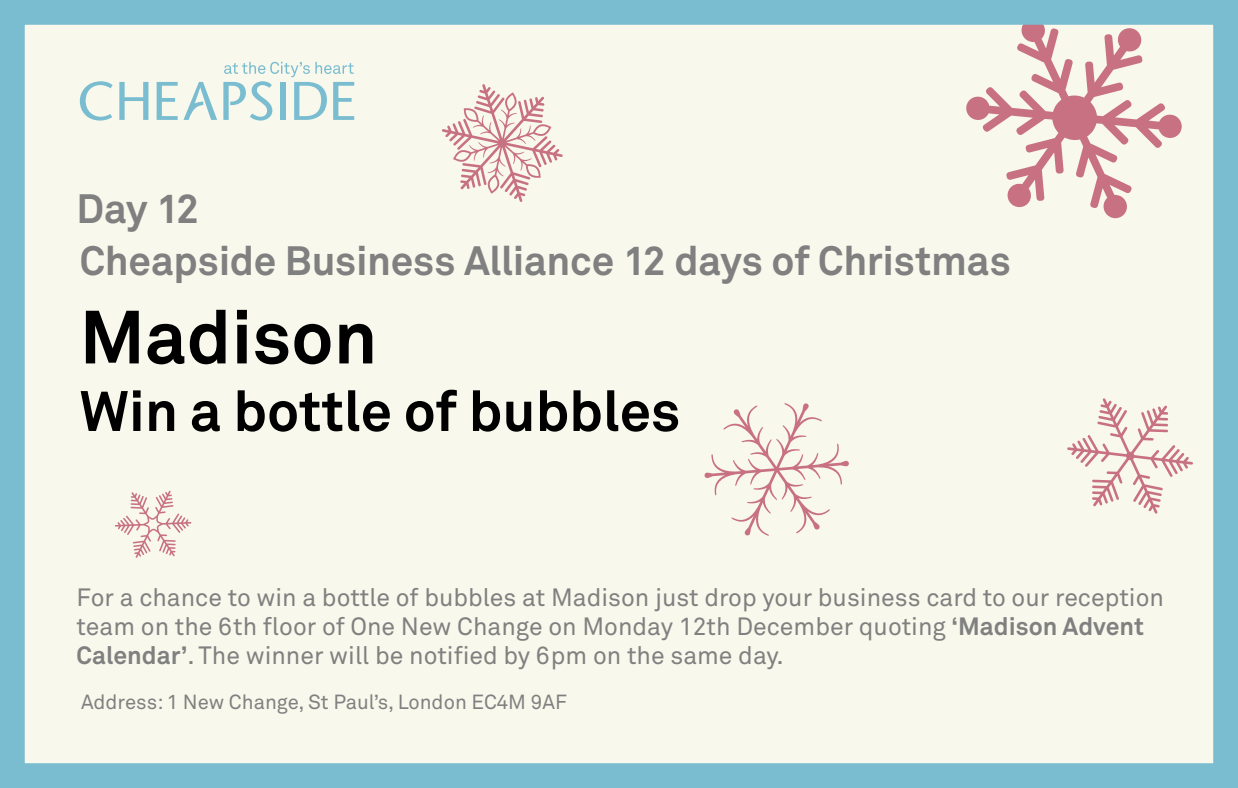
<style>
.page{position:relative;width:1238px;height:788px;background:#f8f8ec}
.page>*{position:absolute;margin:0;border:0;box-sizing:border-box;transform-origin:0 0}
.t1{font:700 74.25px "Akkurat";color:#000}
.t2{font:700 56.25px "Akkurat";color:#000}
.t3{font:700 40.5px "Akkurat";letter-spacing:-.005em;color:#808080}
.t4{font:24.75px/29.2px "Akkurat";color:#808080}
.t5{font:20.25px "Akkurat";color:#808080}
.s1{font-weight:700}
</style>
<div class="page">
<svg style="left:442px;top:84px;width:121px;height:118px"></svg>
<svg style="left:704px;top:403px;width:145px;height:133px"></svg>
<svg style="left:115px;top:490px;width:76px;height:68px"></svg>
<svg style="left:1067px;top:398px;width:126px;height:115px"></svg>
<svg style="left:966px;top:26px;width:216px;height:193px"></svg>
<div style="left:0;top:0;width:1238px;height:788px;border:25px solid #7abdd1"></div>
<svg style="left:80px;top:81px;width:33px;height:39px"></svg>
<svg style="left:119px;top:82px;width:29px;height:38px"></svg>
<svg style="left:223px;top:62px;width:131px;height:58px"></svg>
<svg style="left:157px;top:82px;width:60px;height:38px"></svg>
<p class="t3" style="left:77px;top:183px;width:124px">Day 12</p>
<h3 class="t3" style="left:80px;top:235px;width:932px">Cheapside Business Alliance 12 days of Christmas</h3>
<p class="t1" style="left:80px;top:290px;width:299px">Madison</p>
<p class="t2" style="left:80px;top:375px;width:602px">Win a bottle of bubbles</p>
<p class="t4" style="left:77px;top:583px;width:1088px">For a chance to win a bottle of bubbles at Madison just drop your business card to our reception team on the 6th floor of One New Change on Monday 12th December quoting <span class="s1">‘Madison Advent<br>Calendar’</span>. The winner will be notified by 6pm on the same day.</p>
<p class="t5" style="left:81px;top:690px;width:487px">Address: 1 New Change, St Paul’s, London EC4M 9AF</p>
</div>
